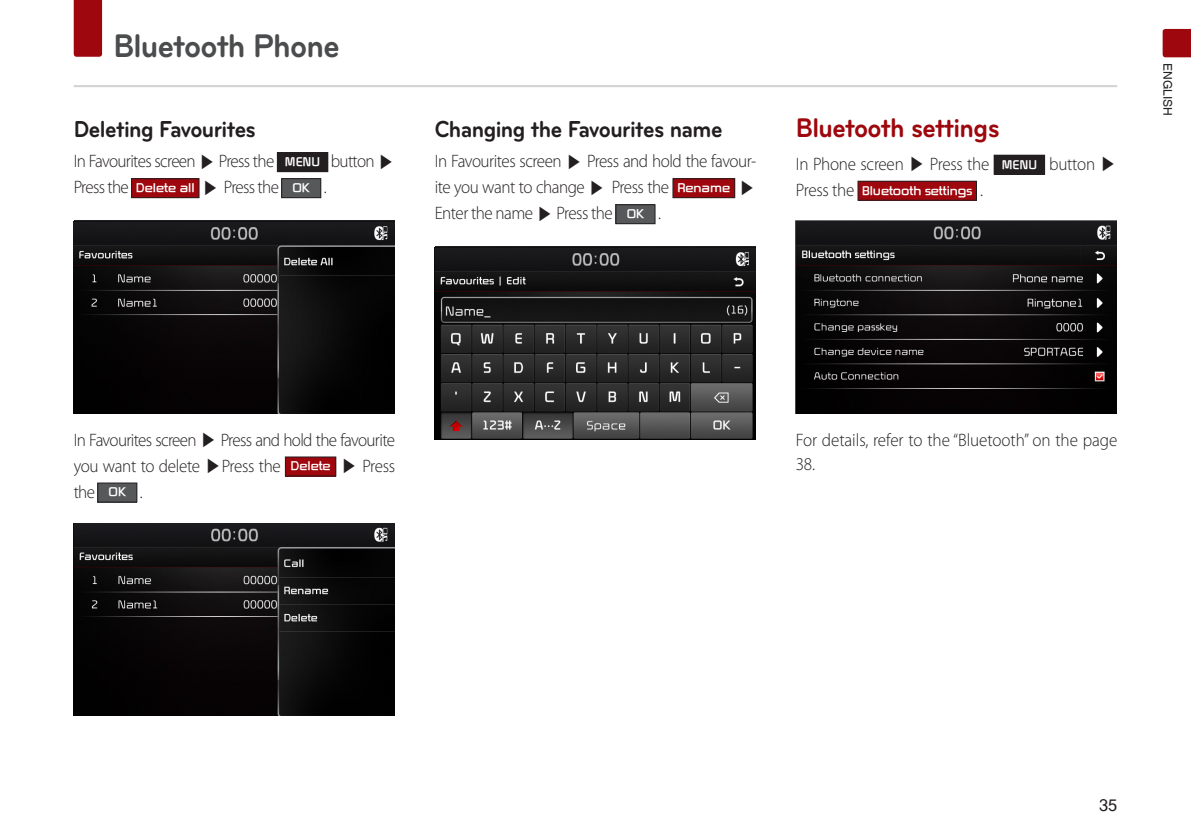
<style>
.page{position:relative;width:1191px;height:840px;background:#fff}
.page>*{position:absolute;margin:0;border:0;box-sizing:border-box;transform-origin:0 0}
.t1{font:700 34px "Bryant LG";letter-spacing:-.025em;color:#4b4c4d;scale:.93 1}
.중제목{font:700 28px "Bryant LG";letter-spacing:-.025em;color:#9d070d;scale:.93 1}
.소제목{font:700 24px "Bryant LG";letter-spacing:-.025em;color:#231f20;scale:.93 1}
.본문-영어{font:500 18.6px "Adobe Myungjo Std";color:#231f20;scale:.95 1}
.본문-영어-2{font:300 18px/26px "Myriad Pro";letter-spacing:-.03em;color:#231f20;scale:.95 1}
.본문-영어-3{font:300 18px/24px "Myriad Pro";letter-spacing:-.005em;color:#231f20;scale:.95 1}
.t2{font:16px "YDIYGO330";color:#231f20}
.t3{font:700 12px "Cube";color:#fff}
.t4{font:12px "Helvetica";color:#231f20}
.s1{font-family:"Adobe Myungjo Std";font-weight:500;font-size:18.6px}
</style>
<div class="page">
<hr style="left:74px;top:85px;width:1043px;height:2px;background:#d1d2d4">
<div style="left:74px;top:0;width:28px;height:57px;background:#9d070d"></div>
<svg style="left:1162px;top:29px;width:29px;height:28px"></svg>
<div style="left:277px;top:152px;width:51px;height:19px;background:#231f20"></div>
<div style="left:277px;top:152px;width:51px;height:20px;border:1px solid #231f20"></div>
<div style="left:132px;top:178px;width:67px;height:19px;background:#9d070d"></div>
<div style="left:131px;top:178px;width:68px;height:20px;border:1px solid #231f20"></div>
<div style="left:282px;top:178px;width:39px;height:19px;background:#57585a"></div>
<div style="left:281px;top:178px;width:40px;height:20px;border:1px solid #231f20"></div>
<img style="left:74px;top:221px;width:320px;height:192px">
<div style="left:285px;top:456px;width:51px;height:19px;background:#9d070d"></div>
<div style="left:98px;top:482px;width:39px;height:19px;background:#57585a"></div>
<div style="left:97px;top:482px;width:40px;height:20px;border:1px solid #231f20"></div>
<img style="left:74px;top:523px;width:320px;height:192px">
<div style="left:673px;top:178px;width:61px;height:19px;background:#9d070d"></div>
<div style="left:672px;top:178px;width:63px;height:20px;border:1px solid #231f20"></div>
<div style="left:616px;top:204px;width:39px;height:19px;background:#57585a"></div>
<div style="left:615px;top:204px;width:40px;height:20px;border:1px solid #231f20"></div>
<img style="left:435px;top:247px;width:320px;height:192px">
<div style="left:994px;top:155px;width:50px;height:19px;background:#231f20"></div>
<div style="left:993px;top:155px;width:52px;height:19px;border:1px solid #231f20"></div>
<div style="left:858px;top:181px;width:118px;height:19px;background:#9d070d"></div>
<div style="left:857px;top:181px;width:119px;height:19px;border:1px solid #231f20"></div>
<img style="left:796px;top:221px;width:320px;height:192px">
<h1 class="t1" style="left:113px;top:24px;width:245px">Bluetooth Phone</h1>
<p class="소제목" style="left:74px;top:114px;width:197px">Deleting Favourites</p>
<p class="본문-영어-2" style="left:74px;top:148px;width:213px">In Favourites screen <span class="s1">▶</span> Press the</p>
<p class="t3" style="left:285px;top:153px;width:37px">MENU</p>
<p class="본문-영어-2" style="left:331px;top:148px;width:69px">button <span class="s1">▶</span></p>
<p class="본문-영어-2" style="left:74px;top:174px;width:60px">Press the</p>
<p class="t3" style="left:136px;top:179px;width:60px">Delete all</p>
<p class="본문-영어-2" style="left:202px;top:174px;width:83px"><span class="s1">▶</span> Press the</p>
<p class="t3" style="left:292px;top:179px;width:19px">OK</p>
<p class="본문-영어-2" style="left:324px;top:174px;width:5px">.</p>
<p class="소제목" style="left:435px;top:114px;width:311px">Changing the Favourites name</p>
<p class="본문-영어-2" style="left:435px;top:148px;width:340px">In Favourites screen <span class="s1">▶</span> Press and hold the favour&shy;ite you want to change <span class="s1">▶</span> Press the</p>
<p class="t3" style="left:677px;top:179px;width:55px">Rename</p>
<p class="본문-영어" style="left:738px;top:178px;width:20px">▶</p>
<p class="본문-영어-2" style="left:435px;top:200px;width:189px">Enter the name <span class="s1">▶</span> Press the</p>
<p class="t3" style="left:626px;top:205px;width:19px">OK</p>
<p class="본문-영어-2" style="left:658px;top:200px;width:5px">.</p>
<p class="중제목" style="left:796px;top:110px;width:220px">Bluetooth settings</p>
<p class="본문-영어-2" style="left:796px;top:151px;width:205px">In Phone screen <span class="s1">▶</span> Press the</p>
<p class="t3" style="left:1001px;top:156px;width:37px">MENU</p>
<p class="본문-영어-2" style="left:1049px;top:151px;width:73px">button <span class="s1">▶</span></p>
<p class="본문-영어-2" style="left:796px;top:177px;width:63px">Press the</p>
<p class="t3" style="left:862px;top:182px;width:112px">Bluetooth settings</p>
<p class="본문-영어-2" style="left:980px;top:177px;width:5px">.</p>
<p class="t4" style="left:1174px;top:63px;width:54px;rotate:90deg">ENGLISH</p>
<p class="본문-영어-2" style="left:74px;top:426px;width:340px">In Favourites screen <span class="s1">▶</span> Press and hold the favourite you want to delete <span class="s1">▶</span>Press the</p>
<p class="t3" style="left:290px;top:457px;width:42px">Delete</p>
<p class="본문-영어-2" style="left:340px;top:452px;width:59px"><span class="s1">▶</span> Press</p>
<p class="본문-영어-2" style="left:74px;top:478px;width:24px">the</p>
<p class="t3" style="left:109px;top:483px;width:19px">OK</p>
<p class="본문-영어-2" style="left:140px;top:478px;width:5px">.</p>
<p class="본문-영어-3" style="left:796px;top:428px;width:340px">For details, refer to the “Bluetooth” on the page<br>38.</p>
<p class="t2" style="left:1099px;top:796px;width:19px">35</p>
</div>
